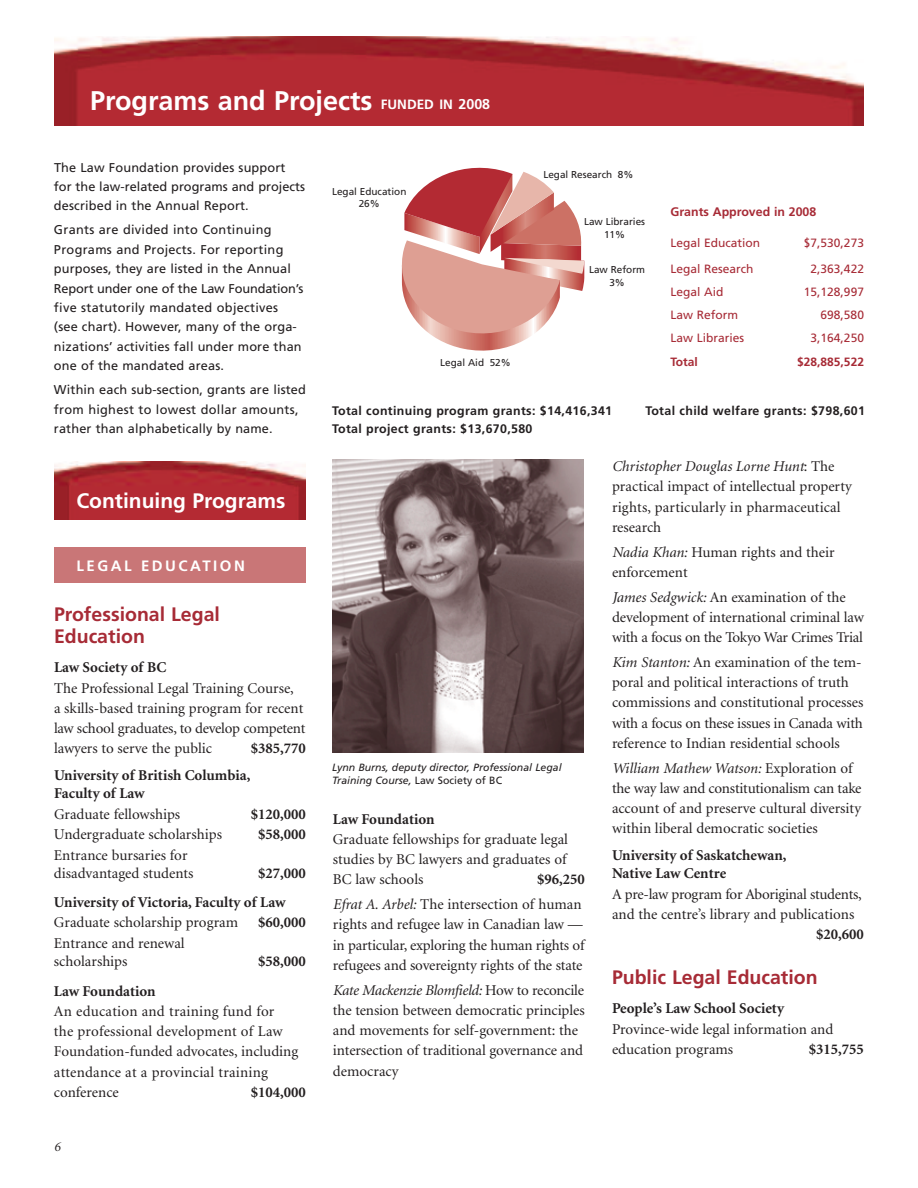
<style>
.page{position:relative;width:918px;height:1188px;background:#fff}
.page>*{position:absolute;margin:0;border:0;box-sizing:border-box;transform-origin:0 0}
.t1{font:700 27px "Frutiger";color:#fff}
.t2{font:700 21px "Frutiger";color:#fff}
.t3{font:700 19.5px/22.5px "Frutiger";color:#a72b36}
.t4{font:15px/20.2px "Minion";color:#231f20}
.t5{font:700 15px/18px "Minion";color:#231f20}
.t6{font:700 15px "Frutiger";letter-spacing:.165em;color:#fff}
.t7{font:italic 13.5px "Minion";color:#231f20}
.t8{font:12.75px/19.5px "Frutiger";letter-spacing:.01em;color:#231f20}
.t9{font:700 12.3px "Frutiger";letter-spacing:.03em;color:#231f20}
.t10{font:700 12.3px "Frutiger";color:#a72b36}
.t11{font:12px "Frutiger";color:#a72b36}
.t12{font:700 12px "Frutiger";color:#a72b36}
.t13{font:italic 10.5px/13.5px "Frutiger";color:#231f20}
.t14{font:10.05px/12.8px "Frutiger";color:#231f20;text-align:center}
.s1{font-size:13.5px}
.s2{font-size:14.25px}
.s3{font-style:normal}
.s4{font-weight:700}
.s5{font-style:italic}
</style>
<div class="page">
<div style="left:54px;top:547px;width:252px;height:36px;background:#c97677"></div>
<img style="left:54px;top:36px;width:810px;height:90px">
<svg style="left:401px;top:168px;width:183px;height:183px"></svg>
<img style="left:54px;top:461px;width:252px;height:58px">
<img style="left:332px;top:460px;width:252px;height:293px">
<h1 class="t1" style="left:90px;top:89px;width:402px">Programs and Projects <span class="s1">FUNDED IN</span> <span class="s2">2008</span></h1>
<p class="t8" style="left:54px;top:158px;width:253px">The Law Foundation provides support for the law-related programs and projects described in the Annual Report.</p>
<p class="t8" style="left:54px;top:221px;width:251px">Grants are divided into Continuing Programs and Projects. For reporting purposes, they are listed in the Annual Report under one of the Law Foundation’s five statutorily mandated objectives (see chart). However, many of the orga&shy;nizations’ activities fall under more than one of the mandated areas.</p>
<p class="t8" style="left:54px;top:381px;width:253px">Within each sub-section, grants are listed from highest to lowest dollar amounts, rather than alphabetically by name.</p>
<h2 class="t2" style="left:76px;top:493px;width:211px">Continuing Programs</h2>
<p class="t6" style="left:76px;top:560px;width:170px">LEGAL EDUCATION</p>
<h3 class="t3" style="left:54px;top:604px;width:167px">Professional Legal<br>Education</h3>
<p class="t5" style="left:54px;top:660px;width:114px">Law Society of BC</p>
<p class="t4" style="left:54px;top:679px;width:253px">The Professional Legal Training Course,<br>a skills-based training program for recent law school graduates, to develop competent lawyers to serve the public</p>
<p class="t5" style="left:251px;top:741px;width:57px">$385,770</p>
<p class="t5" style="left:54px;top:768px;width:198px">University of British Columbia,<br>Faculty of Law</p>
<p class="t4" style="left:54px;top:805px;width:128px">Graduate fellowships</p>
<p class="t5" style="left:251px;top:806px;width:57px">$120,000</p>
<p class="t4" style="left:54px;top:825px;width:170px">Undergraduate scholarships</p>
<p class="t5" style="left:258px;top:826px;width:49px">$58,000</p>
<p class="t4" style="left:54px;top:847px;width:141px;line-height:18px">Entrance bursaries for disadvantaged students</p>
<p class="t5" style="left:54px;top:860px;width:253px;line-height:29.2px;text-indent:204px">$27,000<br>University of Victoria, Faculty of Law</p>
<p class="t4" style="left:54px;top:914px;width:186px">Graduate scholarship program</p>
<p class="t5" style="left:258px;top:915px;width:49px">$60,000</p>
<p class="t4" style="left:54px;top:936px;width:132px;line-height:18px">Entrance and renewal scholarships</p>
<p class="t5" style="left:258px;top:954px;width:49px">$58,000</p>
<p class="t5" style="left:54px;top:983px;width:103px">Law Foundation</p>
<p class="t4" style="left:54px;top:1002px;width:246px">An education and training fund for<br>the professional development of Law<br>Foundation-funded advocates, including attendance at a provincial training conference</p>
<p class="t5" style="left:251px;top:1084px;width:57px">$104,000</p>
<p class="t7" style="left:54px;top:1142px;width:8px">6</p>
<p class="t14" style="left:332px;top:185px;width:76px">Legal Education<br>26%</p>
<p class="t14" style="left:440px;top:357px;width:72px">Legal Aid 52%</p>
<p class="t14" style="left:543px;top:169px;width:91px">Legal Research 8%</p>
<p class="t14" style="left:584px;top:216px;width:63px">Law Libraries<br>11%</p>
<p class="t14" style="left:589px;top:264px;width:58px">Law Reform<br>3%</p>
<p class="t10" style="left:670px;top:206px;width:147px">Grants Approved in 2008</p>
<p class="t11" style="left:670px;top:238px;width:91px">Legal Education</p>
<p class="t11" style="left:804px;top:238px;width:62px">$7,530,273</p>
<p class="t11" style="left:670px;top:264px;width:85px">Legal Research</p>
<p class="t11" style="left:811px;top:264px;width:55px">2,363,422</p>
<p class="t11" style="left:670px;top:287px;width:55px">Legal Aid</p>
<p class="t11" style="left:804px;top:287px;width:62px">15,128,997</p>
<p class="t11" style="left:670px;top:310px;width:69px">Law Reform</p>
<p class="t11" style="left:821px;top:310px;width:45px">698,580</p>
<p class="t11" style="left:670px;top:333px;width:75px">Law Libraries</p>
<p class="t11" style="left:811px;top:333px;width:55px">3,164,250</p>
<p class="t12" style="left:670px;top:357px;width:29px">Total</p>
<p class="t12" style="left:797px;top:357px;width:68px">$28,885,522</p>
<p class="t9" style="left:332px;top:406px;width:281px">Total continuing program grants: $14,416,341</p>
<p class="t9" style="left:646px;top:406px;width:221px">Total child welfare grants: $798,601</p>
<p class="t9" style="left:332px;top:424px;width:202px">Total project grants: $13,670,580</p>
<p class="t13" style="left:332px;top:761px;width:231px">Lynn Burns, deputy director, Professional Legal<br>Training Course, <span class="s3">Law Society of BC</span></p>
<p class="t5" style="left:333px;top:811px;width:103px">Law Foundation</p>
<p class="t4" style="left:333px;top:830px;width:237px;text-align:justify">Graduate fellowships for graduate legal studies by BC lawyers and graduates of BC law schools</p>
<p class="t4" style="left:333px;top:868px;width:254px;line-height:24.8px;text-align:right"><span class="s4">$96,250<br></span><span class="s5">Efrat A. Arbel:</span> The intersection of human</p>
<p class="t4" style="left:333px;top:916px;width:253px;text-align:justify">rights and refugee law in Canadian law — in particular, exploring the human rights of refugees and sovereignty rights of the state</p>
<p class="t4" style="left:333px;top:981px;width:253px"><span class="s5">Kate Mackenzie Blomfield:</span> How to reconcile the tension between democratic principles and movements for self-government: the intersection of traditional governance and democracy</p>
<p class="t4" style="left:612px;top:457px;width:241px"><span class="s5">Christopher Douglas Lorne Hunt</span>: The practical impact of intellectual property rights, particularly in pharmaceutical research</p>
<p class="t4" style="left:612px;top:543px;width:224px"><span class="s5">Nadia Khan:</span> Human rights and their enforcement</p>
<p class="t4" style="left:612px;top:588px;width:253px"><span class="s5">James Sedgwick:</span> An examination of the development of international criminal law with a focus on the Tokyo War Crimes Trial</p>
<p class="t4" style="left:612px;top:653px;width:253px"><span class="s5">Kim Stanton:</span> An examination of the tem&shy;poral and political interactions of truth commissions and constitutional processes with a focus on these issues in Canada with reference to Indian residential schools</p>
<p class="t4" style="left:612px;top:759px;width:251px"><span class="s5">William Mathew Watson:</span> Exploration of the way law and constitutionalism can take account of and preserve cultural diversity within liberal democratic societies</p>
<p class="t5" style="left:612px;top:848px;width:176px">University of Saskatchewan,<br>Native Law Centre</p>
<p class="t4" style="left:612px;top:885px;width:251px">A pre-law program for Aboriginal students, and the centre’s library and publications</p>
<p class="t5" style="left:816px;top:927px;width:49px">$20,600</p>
<h3 class="t3" style="left:612px;top:968px;width:207px">Public Legal Education</h3>
<p class="t5" style="left:612px;top:1001px;width:174px">People’s Law School Society</p>
<p class="t4" style="left:612px;top:1020px;width:223px">Province-wide legal information and education programs</p>
<p class="t5" style="left:809px;top:1041px;width:57px">$315,755</p>
</div>
